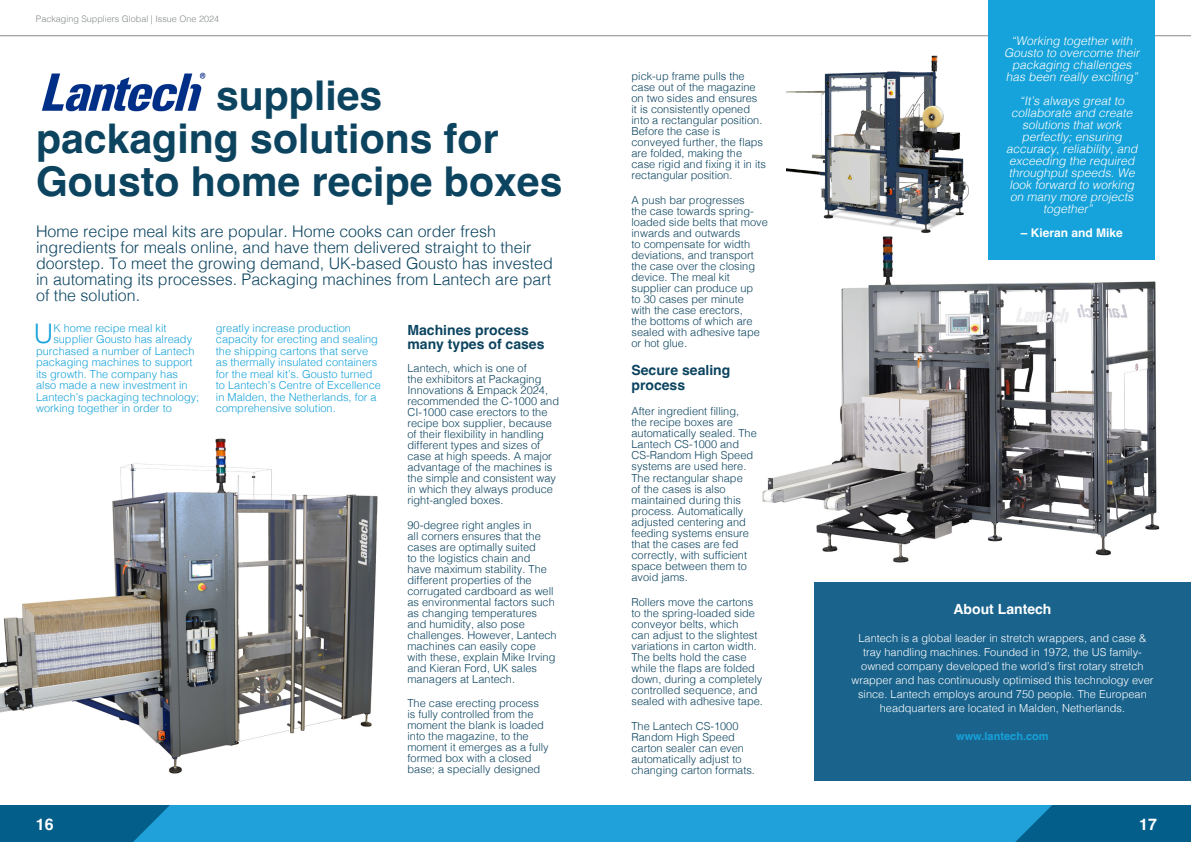
<style>
.page{position:relative;width:1191px;height:842px;background:#fff}
.page>*{position:absolute;margin:0;border:0;box-sizing:border-box;transform-origin:0 0}
.t1{font:700 41px/43px "Helvetica";color:#0c4460}
.t2{font:300 27px "Helvetica";color:#16a2da}
.t3{font:300 16px/16px "Helvetica";color:#0c4460}
.t4{font:700 16px "Helvetica";color:#fff}
.t5{font:700 14px/14px "Helvetica";color:#0c4460}
.t6{font:700 14px "Helvetica";color:#fff}
.t7{font:italic 300 12px/12px "Helvetica";color:#fff;text-align:center}
.t8{font:700 12px "Helvetica";color:#fff}
.t9{font:300 11px/11px "Helvetica";color:#0c4460}
.t10{font:300 11px/11.5px "Helvetica";color:#16a2da}
.t11{font:300 11px/14px "Helvetica";color:#fff;text-align:center}
.t12{font:700 11px "Helvetica";color:#16a2da}
.t13{font:300 9px "Helvetica";color:#868a8b}
.s1{color:#fff}
.s2{color:#16a2da}
</style>
<div class="page">
<hr style="left:0;top:36px;width:1191px;height:1px;background:#868a8b">
<img style="left:762px;top:242px;width:398px;height:321px">
<div style="left:988px;top:0;width:167px;height:259px;background:#16a2da"></div>
<img style="left:0;top:806px;width:1191px;height:36px">
<img style="left:0;top:438px;width:378px;height:336px">
<img style="left:42px;top:72px;width:163px;height:40px">
<div style="left:814px;top:582px;width:377px;height:198px;background:#1a638c"></div>
<img style="left:786px;top:55px;width:183px;height:187px">
<p class="t13" style="left:36px;top:11px;width:185px">Packaging Suppliers Global | Issue One 2024</p>
<p class="t1" style="left:36px;top:78px;width:528px"><span class="s1">Lantech</span> supplies packaging solutions for<br>Gousto home recipe boxes</p>
<p class="t3" style="left:36px;top:223px;width:518px">Home recipe meal kits are popular. Home cooks can order fresh ingredients for meals online, and have them delivered straight to their doorstep. To meet the growing demand, UK-based Gousto has invested in automating its processes. Packaging machines from Lantech are part of the solution.</p>
<p class="t2" style="left:34px;top:311px;width:21px">U</p>
<p class="t10" style="left:53px;top:321px;width:115px">K home recipe meal kit</p>
<p class="t10" style="left:53px;top:333px;width:140px">supplier Gousto has already</p>
<p class="t10" style="left:36px;top:344px;width:160px">purchased a number of Lantech</p>
<p class="t10" style="left:36px;top:356px;width:158px">packaging machines to support</p>
<p class="t10" style="left:36px;top:367px;width:143px">its growth. The company has</p>
<p class="t10" style="left:36px;top:379px;width:153px">also made a new investment in</p>
<p class="t10" style="left:36px;top:390px;width:165px">Lantech’s packaging technology;</p>
<p class="t10" style="left:36px;top:402px;width:137px">working together in order to</p>
<p class="t10" style="left:216px;top:321px;width:167px">greatly increase production capacity for erecting and sealing the shipping cartons that serve as thermally insulated containers for the meal kit’s. Gousto turned to Lantech’s Centre of Excellence in Malden, the Netherlands, for a comprehensive solution.</p>
<p class="t5" style="left:407px;top:324px;width:138px">Machines process many types of cases</p>
<p class="t9" style="left:407px;top:361px;width:153px">Lantech, which is one of<br>the exhibitors at Packaging<br>Innovations &amp; Empack 2024, recommended the C-1000 and<br>CI-1000 case erectors to the recipe box supplier, because of their flexibility in handling different types and sizes of case at high speeds. A major advantage of the machines is the simple and consistent way in which they always produce right-angled boxes.</p>
<p class="t9" style="left:407px;top:518px;width:151px">90-degree right angles in<br>all corners ensures that the cases are optimally suited<br>to the logistics chain and have maximum stability. The different properties of the corrugated cardboard as well as environmental factors such as changing temperatures and humidity, also pose challenges. However, Lantech machines can easily cope with these, explain Mike Irving and Kieran Ford, UK sales managers at Lantech.</p>
<p class="t9" style="left:407px;top:697px;width:143px">The case erecting process is fully controlled from the moment the blank is loaded into the magazine, to the moment it emerges as a fully formed box with a closed base; a specially designed</p>
<p class="t9" style="left:631px;top:70px;width:136px">pick-up frame pulls the case out of the magazine on two sides and ensures<br>it is consistently opened into a rectangular position.<br>Before the case is conveyed further, the flaps are folded, making the case rigid and fixing it in its rectangular position.</p>
<p class="t9" style="left:631px;top:194px;width:138px">A push bar progresses<br>the case towards spring&shy;loaded side belts that move inwards and outwards<br>to compensate for width deviations, and transport the case over the closing device. The meal kit supplier can produce up<br>to 30 cases per minute<br>with the case erectors,<br>the bottoms of which are sealed with adhesive tape or hot glue.</p>
<p class="t5" style="left:631px;top:364px;width:100px">Secure sealing</p>
<p class="t5" style="left:631px;top:380px;width:55px">process</p>
<p class="t9" style="left:631px;top:405px;width:127px">After ingredient filling, the recipe boxes are automatically sealed. The<br>Lantech CS-1000 and<br>CS-Random High Speed systems are used here.</p>
<p class="t9" style="left:631px;top:472px;width:119px">The rectangular shape of the cases is also maintained during this process. Automatically adjusted centering and feeding systems ensure that the cases are fed correctly, with sufficient space between them to avoid jams.</p>
<p class="t9" style="left:631px;top:596px;width:133px">Rollers move the cartons to the spring-loaded side conveyor belts, which<br>can adjust to the slightest variations in carton width.<br>The belts hold the case while the flaps are folded down, during a completely controlled sequence, and sealed with adhesive tape.</p>
<p class="t9" style="left:631px;top:720px;width:125px">The Lantech CS-1000<br>Random High Speed carton sealer can even automatically adjust to changing carton formats.</p>
<p class="t7" style="left:1004px;top:34px;width:140px">“Working togetherwith<br>Gousto to overcome their packaging challenges hasbeen reallyexciting”</p>
<p class="t7" style="left:1006px;top:94px;width:136px">“It’salwaysgreatto collaborate and create solutionsthatwork perfectly;ensuring accuracy,reliability,and exceeding the required throughputspeeds.We lookforward to working on manymore projects together”<span class="s2">”.</span></p>
<p class="t8" style="left:1020px;top:225px;width:104px">– Kieran and Mike</p>
<p class="t6" style="left:953px;top:600px;width:100px">About Lantech</p>
<p class="t11" style="left:851px;top:630px;width:303px">Lantech is a global leader in stretch wrappers, and case &amp; tray handling machines. Founded in 1972, the US family&shy;owned company developed the world’s first rotary stretch wrapper and has continuously optimised this technology ever since. Lantech employs around 750 people. The European headquarters are located in Malden, Netherlands.</p>
<p class="t12" style="left:956px;top:729px;width:94px">www.lantech.com</p>
<p class="t4" style="left:36px;top:814px;width:19px">16</p>
<p class="t4" style="left:1139px;top:814px;width:19px">17</p>
</div>
